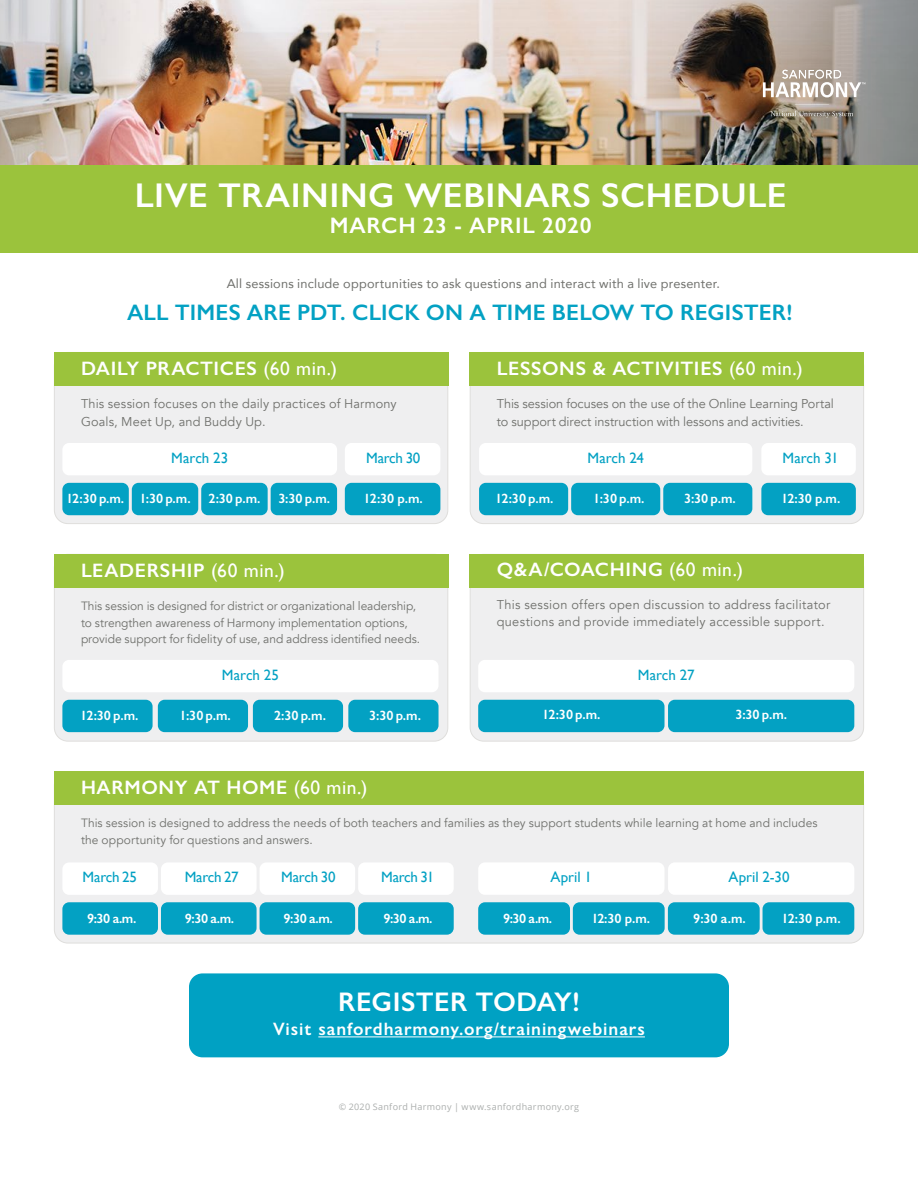
<style>
.page{position:relative;width:918px;height:1188px;background:#fff}
.page>*{position:absolute;margin:0;border:0;box-sizing:border-box;transform-origin:0 0}
.t1{font:600 34.5px "Gill Sans";letter-spacing:.015em;color:#fff}
.t2{font:600 27px "Gill Sans";letter-spacing:.01em;color:#fff}
.t3{font:600 22.5px "Gill Sans";letter-spacing:.005em;color:#03a1c3}
.t4{font:600 22.5px "Gill Sans";letter-spacing:.03em;color:#fff}
.t5{font:600 19.5px "Gill Sans";letter-spacing:.03em;color:#fff}
.t6{font:600 18px "Gill Sans Nova";letter-spacing:.05em;color:#fff}
.t7{font:15px "Gill Sans";letter-spacing:-.005em;color:#03a1c3}
.t8{font:600 13.5px "Gill Sans";letter-spacing:-.005em;color:#fff}
.t9{font:12.75px/18px "Avenir";letter-spacing:.015em;color:#6f706c}
.t10{font:12.75px/18px "Avenir";letter-spacing:-.005em;color:#6f706c}
.t11{font:12.75px "Avenir";letter-spacing:.015em;color:#6f706c}
.t12{font:12px/16.5px "Avenir";color:#6f706c}
.t13{font:9px "Open Sans";letter-spacing:.035em;color:#abaead}
.s1{font-weight:400}
</style>
<div class="page">
<img style="left:130px;top:0;width:489px;height:165px">
<img style="left:619px;top:0;width:299px;height:165px">
<img style="left:0;top:0;width:130px;height:165px">
<div style="left:54px;top:352px;width:394px;height:172px;background:#efeff0;border-radius:14px"></div>
<div style="left:54px;top:772px;width:810px;height:171px;background:#efeff0;border-radius:14px"></div>
<div style="left:54px;top:554px;width:394px;height:187px;background:#efeff0;border-radius:14px"></div>
<div style="left:470px;top:554px;width:394px;height:187px;background:#efeff0;border-radius:14px"></div>
<div style="left:54px;top:352px;width:394px;height:34px;background:#9bc33c"></div>
<div style="left:54px;top:772px;width:810px;height:33px;background:#9bc33c"></div>
<div style="left:54px;top:554px;width:394px;height:34px;background:#9bc33c"></div>
<div style="left:470px;top:554px;width:394px;height:34px;background:#9bc33c"></div>
<div style="left:189px;top:973px;width:540px;height:84px;background:#00a1c3;border-radius:14px"></div>
<div style="left:0;top:165px;width:918px;height:88px;background:#9bc33c"></div>
<div style="left:470px;top:352px;width:394px;height:172px;background:#efeff0;border-radius:14px"></div>
<div style="left:470px;top:352px;width:394px;height:34px;background:#9bc33c"></div>
<div style="left:345px;top:483px;width:95px;height:32px;background:#03a1c3;border-radius:7px"></div>
<div style="left:62px;top:483px;width:67px;height:32px;background:#03a1c3;border-radius:7px"></div>
<div style="left:62px;top:700px;width:91px;height:32px;background:#03a1c3;border-radius:7px"></div>
<div style="left:62px;top:902px;width:96px;height:33px;background:#03a1c3;border-radius:7px"></div>
<div style="left:161px;top:902px;width:96px;height:33px;background:#03a1c3;border-radius:7px"></div>
<div style="left:260px;top:902px;width:95px;height:33px;background:#03a1c3;border-radius:7px"></div>
<div style="left:358px;top:902px;width:96px;height:33px;background:#03a1c3;border-radius:7px"></div>
<div style="left:478px;top:902px;width:92px;height:33px;background:#03a1c3;border-radius:7px"></div>
<div style="left:62px;top:862px;width:96px;height:33px;background:#fff;border-radius:7px"></div>
<div style="left:161px;top:862px;width:96px;height:33px;background:#fff;border-radius:7px"></div>
<div style="left:260px;top:862px;width:95px;height:33px;background:#fff;border-radius:7px"></div>
<div style="left:358px;top:862px;width:96px;height:33px;background:#fff;border-radius:7px"></div>
<div style="left:132px;top:483px;width:66px;height:32px;background:#03a1c3;border-radius:7px"></div>
<div style="left:158px;top:700px;width:90px;height:32px;background:#03a1c3;border-radius:7px"></div>
<div style="left:573px;top:902px;width:92px;height:33px;background:#03a1c3;border-radius:7px"></div>
<div style="left:478px;top:700px;width:187px;height:32px;background:#03a1c3;border-radius:7px"></div>
<div style="left:201px;top:483px;width:67px;height:32px;background:#03a1c3;border-radius:7px"></div>
<div style="left:253px;top:700px;width:90px;height:32px;background:#03a1c3;border-radius:7px"></div>
<div style="left:668px;top:902px;width:92px;height:33px;background:#03a1c3;border-radius:7px"></div>
<div style="left:668px;top:700px;width:186px;height:32px;background:#03a1c3;border-radius:7px"></div>
<div style="left:271px;top:483px;width:66px;height:32px;background:#03a1c3;border-radius:7px"></div>
<div style="left:348px;top:700px;width:91px;height:32px;background:#03a1c3;border-radius:7px"></div>
<div style="left:763px;top:902px;width:91px;height:33px;background:#03a1c3;border-radius:7px"></div>
<div style="left:62px;top:443px;width:275px;height:32px;background:#fff;border-radius:7px"></div>
<div style="left:62px;top:660px;width:377px;height:32px;background:#fff;border-radius:7px"></div>
<div style="left:478px;top:660px;width:376px;height:32px;background:#fff;border-radius:7px"></div>
<div style="left:478px;top:862px;width:187px;height:33px;background:#fff;border-radius:7px"></div>
<div style="left:668px;top:862px;width:186px;height:33px;background:#fff;border-radius:7px"></div>
<div style="left:345px;top:443px;width:95px;height:32px;background:#fff;border-radius:7px"></div>
<hr style="left:318px;top:1036px;width:327px;height:1px;background:#fff">
<svg style="left:763px;top:70px;width:102px;height:27px"></svg>
<svg style="left:771px;top:111px;width:82px;height:7px"></svg>
<svg style="left:795px;top:104px;width:34px;height:1px"></svg>
<div style="left:761px;top:483px;width:95px;height:32px;background:#03a1c3;border-radius:7px"></div>
<div style="left:479px;top:483px;width:89px;height:32px;background:#03a1c3;border-radius:7px"></div>
<div style="left:571px;top:483px;width:89px;height:32px;background:#03a1c3;border-radius:7px"></div>
<div style="left:663px;top:483px;width:89px;height:32px;background:#03a1c3;border-radius:7px"></div>
<div style="left:479px;top:443px;width:273px;height:32px;background:#fff;border-radius:7px"></div>
<div style="left:761px;top:443px;width:95px;height:32px;background:#fff;border-radius:7px"></div>
<h1 class="t1" style="left:135px;top:175px;width:653px">LIVE TRAINING WEBINARS SCHEDULE</h1>
<h3 class="t4" style="left:330px;top:211px;width:263px">MARCH 23 - APRIL 2020</h3>
<p class="t11" style="left:227px;top:273px;width:495px">All sessions include opportunities to ask questions and interact with a live presenter.</p>
<h3 class="t3" style="left:127px;top:299px;width:667px">ALL TIMES ARE PDT. CLICK ON A TIME BELOW TO REGISTER!</h3>
<h3 class="t5" style="left:81px;top:356px;width:258px">DAILY PRACTICES <span class="s1">(60 min.)</span></h3>
<p class="t9" style="left:81px;top:395px;width:317px">This session focuses on the daily practices of Harmony<br>Goals, Meet Up, and Buddy Up.</p>
<p class="t7" style="left:171px;top:449px;width:58px">March 23</p>
<p class="t7" style="left:366px;top:449px;width:56px">March 30</p>
<p class="t8" style="left:66px;top:490px;width:126px">12:30 p.m. 1:30 p.m.</p>
<p class="t8" style="left:209px;top:490px;width:54px">2:30 p.m.</p>
<p class="t8" style="left:278px;top:490px;width:53px">3:30 p.m.</p>
<p class="t8" style="left:364px;top:490px;width:61px">12:30 p.m.</p>
<h3 class="t5" style="left:81px;top:559px;width:205px">LEADERSHIP <span class="s1">(60 min.)</span></h3>
<p class="t12" style="left:81px;top:598px;width:341px">This session is designed for district or organizational leadership, to strengthen awareness of Harmony implementation options, provide support for fidelity of use, and address identified needs.</p>
<h3 class="t5" style="left:497px;top:357px;width:307px">LESSONS &amp; ACTIVITIES <span class="s1">(60 min.)</span></h3>
<p class="t10" style="left:497px;top:395px;width:339px">This session focuses on the use of the Online Learning Portal to support direct instruction with lessons and activities.</p>
<p class="t7" style="left:587px;top:449px;width:58px">March 24</p>
<p class="t7" style="left:783px;top:449px;width:58px">March 31</p>
<p class="t8" style="left:495px;top:490px;width:60px">12:30 p.m.</p>
<p class="t8" style="left:593px;top:490px;width:53px">1:30 p.m.</p>
<p class="t8" style="left:684px;top:490px;width:53px">3:30 p.m.</p>
<p class="t8" style="left:781px;top:490px;width:61px">12:30 p.m.</p>
<h3 class="t5" style="left:497px;top:558px;width:248px">Q&amp;A/COACHING <span class="s1">(60 min.)</span></h3>
<p class="t9" style="left:497px;top:597px;width:335px;line-height:16.5px">This session offers open discussion to address facilitator questions and provide immediately accessible support.</p>
<p class="t7" style="left:222px;top:666px;width:59px">March 25</p>
<p class="t7" style="left:638px;top:666px;width:58px">March 27</p>
<p class="t8" style="left:80px;top:707px;width:60px">12:30 p.m.</p>
<p class="t8" style="left:180px;top:707px;width:53px">1:30 p.m.</p>
<p class="t8" style="left:274px;top:707px;width:54px">2:30 p.m.</p>
<p class="t8" style="left:369px;top:707px;width:53px">3:30 p.m.</p>
<p class="t8" style="left:542px;top:707px;width:60px">12:30 p.m.</p>
<p class="t8" style="left:735px;top:707px;width:53px">3:30 p.m.</p>
<h3 class="t5" style="left:81px;top:776px;width:288px">HARMONY AT HOME <span class="s1">(60 min.)</span></h3>
<p class="t12" style="left:81px;top:815px;width:738px">This session is designed to address the needs of both teachers and families as they support students while learning at home and includes the opportunity for questions and answers.</p>
<p class="t7" style="left:83px;top:868px;width:56px">March 25</p>
<p class="t7" style="left:185px;top:868px;width:55px">March 27</p>
<p class="t7" style="left:281px;top:868px;width:56px">March 30</p>
<p class="t7" style="left:381px;top:868px;width:55px">March 31</p>
<p class="t8" style="left:87px;top:910px;width:51px">9:30 a.m.</p>
<p class="t8" style="left:185px;top:910px;width:51px">9:30 a.m.</p>
<p class="t8" style="left:284px;top:910px;width:51px">9:30 a.m.</p>
<p class="t8" style="left:383px;top:910px;width:51px">9:30 a.m.</p>
<p class="t8" style="left:503px;top:910px;width:51px">9:30 a.m.</p>
<p class="t8" style="left:592px;top:910px;width:60px">12:30 p.m.</p>
<p class="t8" style="left:693px;top:910px;width:54px">9:30 a.m.</p>
<p class="t8" style="left:781px;top:910px;width:61px">12:30 p.m.</p>
<p class="t7" style="left:551px;top:868px;width:43px">April 1</p>
<p class="t7" style="left:729px;top:868px;width:63px">April 2-30</p>
<h2 class="t2" style="left:338px;top:986px;width:243px">REGISTER TODAY!</h2>
<h3 class="t6" style="left:273px;top:1018px;width:373px">Visit sanfordharmony.org/trainingwebinars</h3>
<p class="t13" style="left:339px;top:1100px;width:242px">© 2020 Sanford Harmony | www.sanfordharmony.org</p>
</div>
